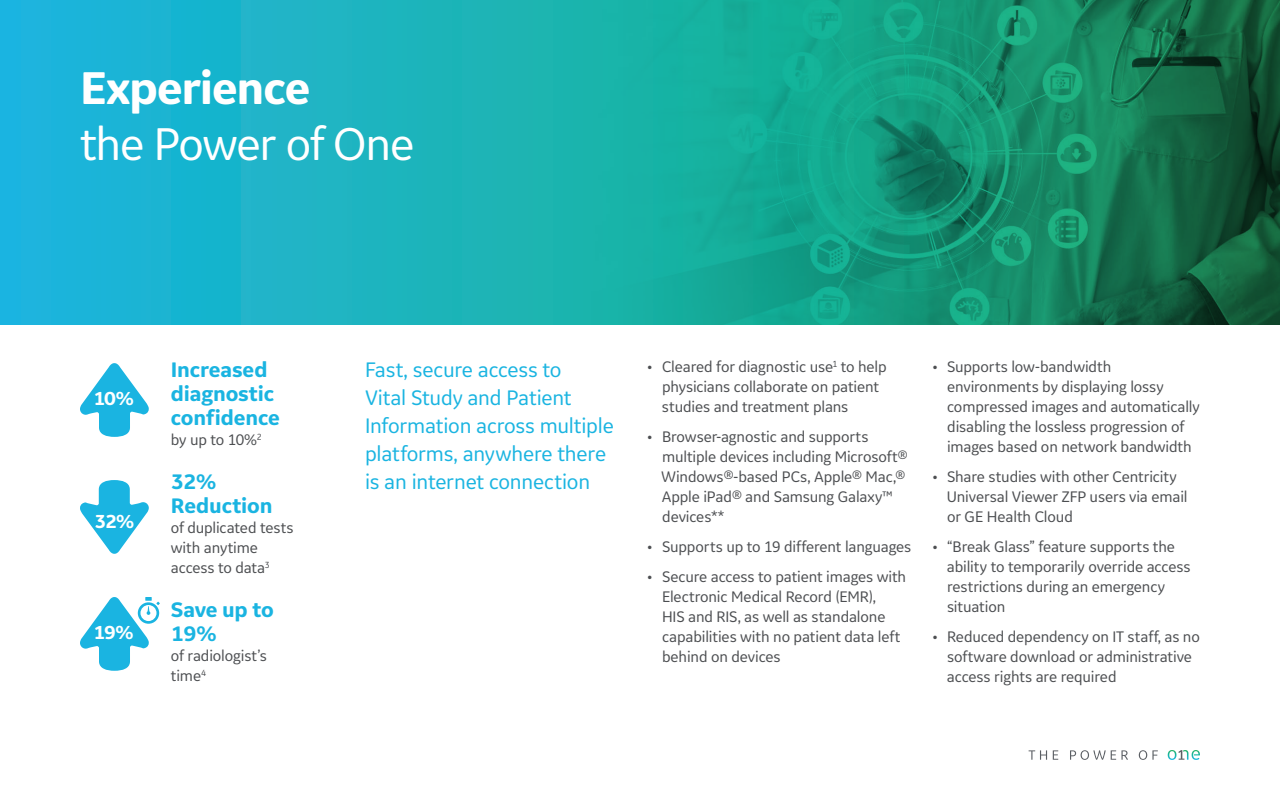
<style>
.page{position:relative;width:1280px;height:800px;background:#fff}
.page>*{position:absolute;margin:0;border:0;box-sizing:border-box;transform-origin:0 0}
.t1{font:48px "GE Inspira Sans";letter-spacing:-.03em;color:#fff}
.t2{font:700 48px "GE Inspira Sans";letter-spacing:-.025em;color:#fff}
.t3{font:22px/28px "GE Inspira Sans";letter-spacing:-.01em;color:#1ab4e1}
.t4{font:700 22px/24px "GE Inspira Sans";letter-spacing:-.01em;color:#1ab4e1}
.t5{font:700 19.7px "GE Inspira Sans";color:#fff}
.t6{font:16px/20px "GE Inspira Sans";letter-spacing:-.01em;color:#4c4e51}
</style>
<div class="page">
<svg style="left:0;top:0;width:1280px;height:325px;background:#18a19a"></svg>
<svg style="left:1029px;top:750px;width:18px;height:10px"></svg>
<svg style="left:1053px;top:750px;width:5px;height:10px"></svg>
<svg style="left:1070px;top:750px;width:58px;height:10px"></svg>
<svg style="left:1139px;top:750px;width:19px;height:10px"></svg>
<svg style="left:1168px;top:750px;width:32px;height:10px"></svg>
<svg style="left:80px;top:363px;width:69px;height:74px"></svg>
<svg style="left:80px;top:480px;width:69px;height:74px"></svg>
<svg style="left:80px;top:597px;width:80px;height:74px"></svg>
<h1 class="t2" style="left:80px;top:58px;width:232px">Experience</h1>
<h1 class="t1" style="left:80px;top:114px;width:336px">the Power of One</h1>
<p class="t5" style="left:93px;top:386px;width:42px">10%</p>
<p class="t5" style="left:94px;top:509px;width:41px">32%</p>
<p class="t5" style="left:93px;top:620px;width:42px">19%</p>
<h2 class="t4" style="left:171px;top:357px;width:111px">Increased diagnostic confidence</h2>
<p class="t6" style="left:171px;top:429px;width:93px">by up to 10%<sup>2</sup></p>
<h2 class="t4" style="left:171px;top:469px;width:103px">32%<br>Reduction</h2>
<p class="t6" style="left:171px;top:517px;width:124px">of duplicated tests with anytime access to data<sup>3</sup></p>
<h2 class="t4" style="left:171px;top:597px;width:104px">Save up to<br>19%</h2>
<p class="t6" style="left:171px;top:645px;width:98px">of radiologist’s time<sup>4</sup></p>
<h2 class="t3" style="left:365px;top:355px;width:250px">Fast, secure access to<br>Vital Study and Patient<br>Information across multiple platforms, anywhere there is an internet connection</h2>
<p class="t6" style="left:662px;top:357px;width:226px;text-indent:-15px">• Cleared for diagnostic use<sup>1</sup> to help physicians collaborate on patient studies and treatment plans</p>
<p class="t6" style="left:661px;top:427px;width:248px;text-indent:-14px">• Browser-agnostic and supports multiple devices including Microsoft®<br>Windows®-based PCs, Apple® Mac,®<br>Apple iPad® and Samsung Galaxy™ devices**</p>
<p class="t6" style="left:647px;top:537px;width:266px">• Supports up to 19 different languages</p>
<p class="t6" style="left:662px;top:567px;width:246px;text-indent:-15px">• Secure access to patient images with<br>Electronic Medical Record (EMR),<br>HIS and RIS, as well as standalone capabilities with no patient data left behind on devices</p>
<p class="t6" style="left:947px;top:357px;width:254px;text-indent:-15px">• Supports low-bandwidth environments by displaying lossy compressed images and automatically disabling the lossless progression of images based on network bandwidth</p>
<p class="t6" style="left:947px;top:467px;width:242px;text-indent:-15px">• Share studies with other Centricity<br>Universal Viewer ZFP users via email or GE Health Cloud</p>
<p class="t6" style="left:947px;top:537px;width:245px;text-indent:-15px">• “Break Glass” feature supports the ability to temporarily override access restrictions during an emergency situation</p>
<p class="t6" style="left:947px;top:627px;width:254px;text-indent:-15px">• Reduced dependency on IT staff, as no software download or administrative access rights are required</p>
</div>
